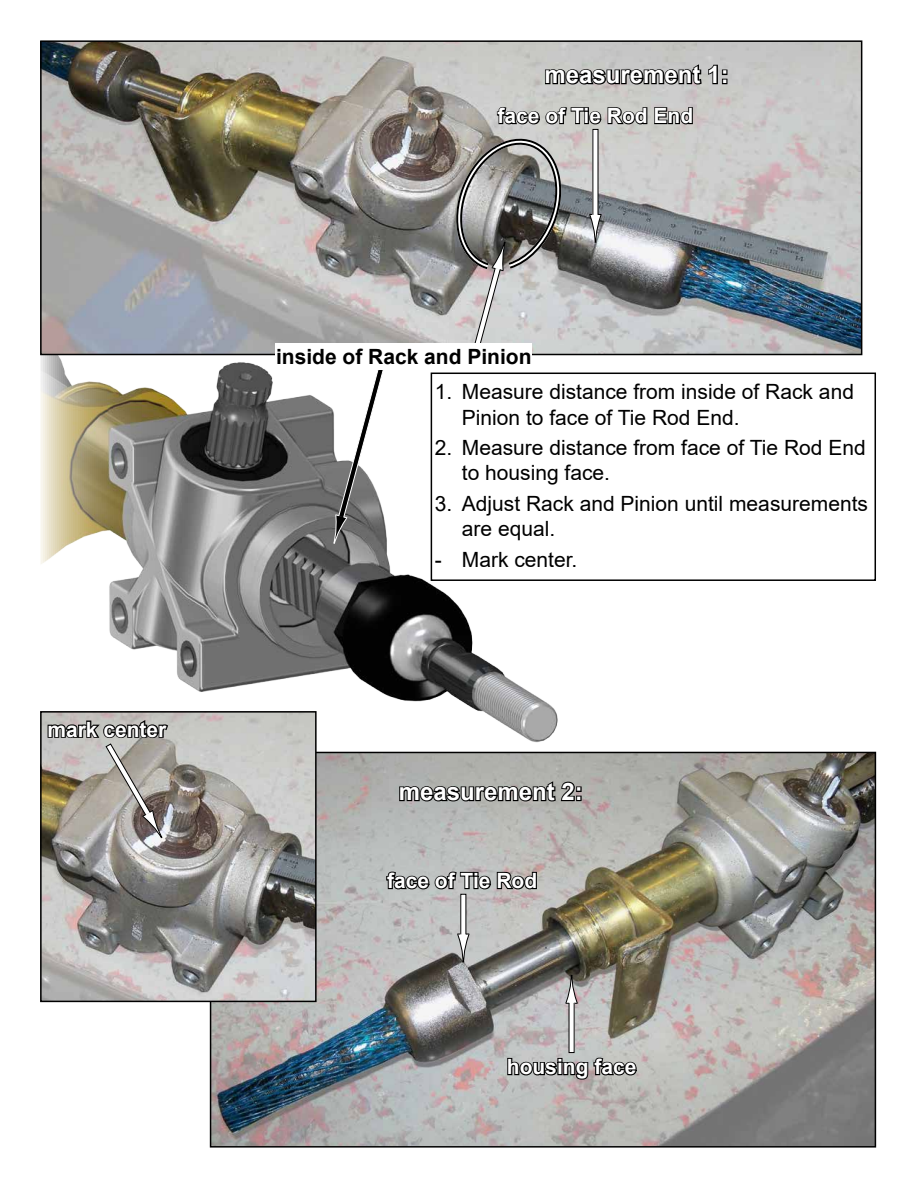
<style>
.page{position:relative;width:918px;height:1188px;background:#fff}
.page>*{position:absolute;margin:0;border:0;box-sizing:border-box;transform-origin:0 0}
.t1{font:700 24px "Arial";color:#fff}
.t2{font:21px/25.2px "Arial";color:#000}
.t3{font:700 21px "Arial";color:#fff}
.t4{font:700 21px "Arial";color:#000}
</style>
<div class="page">
<img style="left:40px;top:355px;width:523px;height:388px">
<svg style="left:333px;top:370px;width:53px;height:174px"></svg>
<img style="left:43px;top:43px;width:816px;height:309px">
<div style="left:40px;top:40px;width:822px;height:315px;border:2px solid #000"></div>
<div style="left:276px;top:343px;width:256px;height:27px;background:#fff"></div>
<svg style="left:444px;top:106px;width:250px;height:246px;background:#a3a3a3"></svg>
<svg style="left:544px;top:52px;width:183px;height:34px;background:#8a8a89"></svg>
<div style="left:431px;top:373px;width:445px;height:208px;border:2px solid #000"></div>
<img style="left:213px;top:755px;width:660px;height:390px">
<svg style="left:385px;top:869px;width:153px;height:22px;background:#686868"></svg>
<img style="left:43px;top:714px;width:271px;height:285px">
<div style="left:40px;top:711px;width:277px;height:291px;border:2px solid #000"></div>
<svg style="left:46px;top:706px;width:123px;height:132px;background:#a19c94"></svg>
<div style="left:569px;top:1003px;width:5px;height:50px;background:#fff"></div>
<svg style="left:565px;top:976px;width:13px;height:28px"></svg>
<div style="left:461px;top:894px;width:5px;height:40px;background:#fff"></div>
<svg style="left:457px;top:933px;width:13px;height:30px"></svg>
<svg style="left:398px;top:769px;width:184px;height:34px;background:#797977"></svg>
<svg style="left:506px;top:1055px;width:132px;height:26px;background:#70706f"></svg>
<p class="t3" style="left:47px;top:715px;width:121px">mark center</p>
<p class="t1" style="left:545px;top:58px;width:186px">measurement 1:</p>
<p class="t3" style="left:498px;top:101px;width:197px">face of Tie Rod End</p>
<p class="t4" style="left:276px;top:342px;width:257px">inside of Rack and Pinion</p>
<p class="t2" style="left:462px;top:379px;width:394px;text-indent:-27px">1. Measure distance from inside of Rack and<br>Pinion to face of Tie Rod End.</p>
<p class="t2" style="left:462px;top:435px;width:405px;text-indent:-27px">2. Measure distance from face of Tie Rod End to housing face.</p>
<p class="t2" style="left:462px;top:491px;width:408px;text-indent:-27px">3. Adjust Rack and Pinion until measurements are equal.</p>
<p class="t2" style="left:435px;top:547px;width:144px">- Mark center.</p>
<p class="t1" style="left:399px;top:775px;width:186px">measurement 2:</p>
<p class="t3" style="left:387px;top:866px;width:152px">face of Tie Rod</p>
<p class="t3" style="left:507px;top:1052px;width:131px">housing face</p>
</div>
